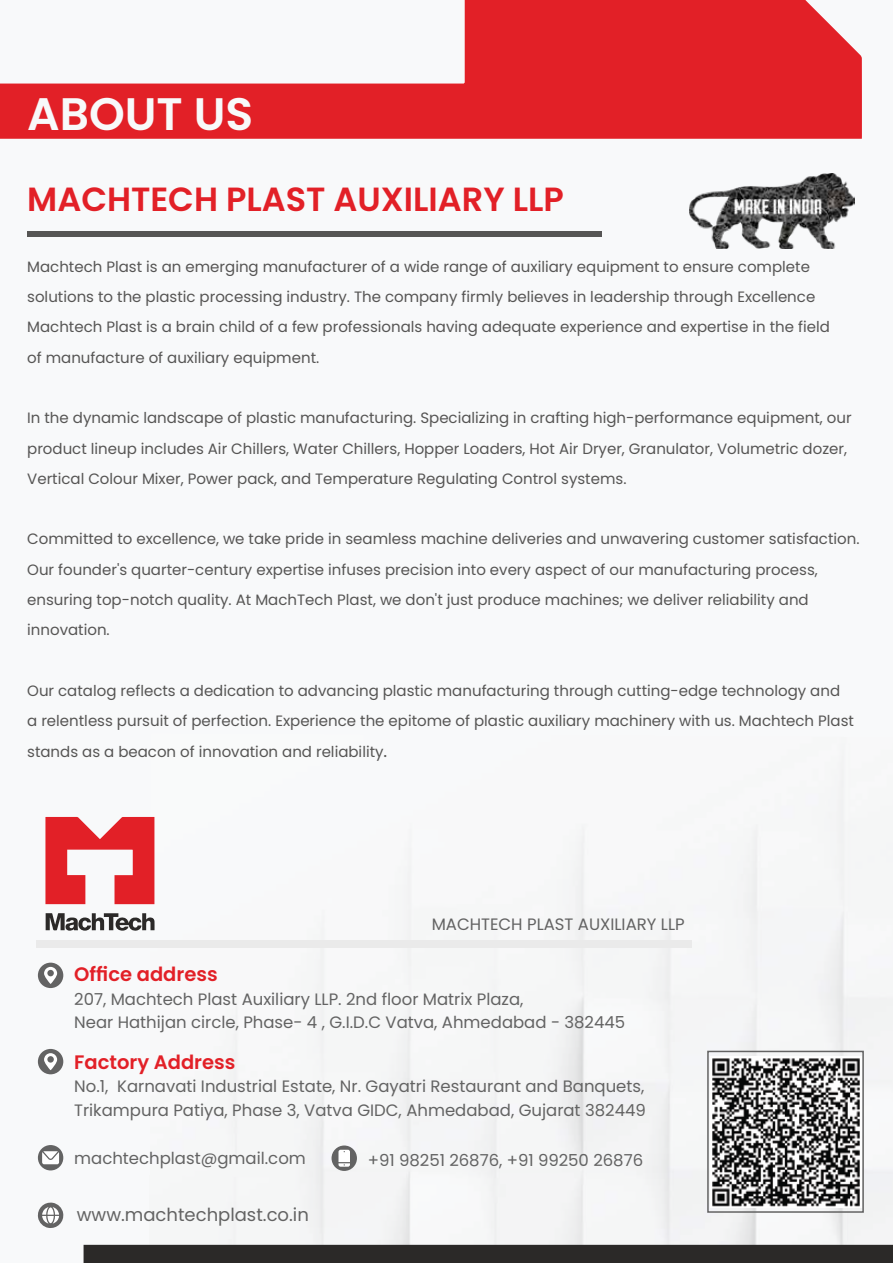
<style>
.page{position:relative;width:893px;height:1263px;background:#f8f9fa}
.page>*{position:absolute;margin:0;border:0;box-sizing:border-box;transform-origin:0 0}
.t1{font:600 45.6px "Poppins";color:#f8f9fa}
.t2{font:600 33.45px "Poppins";color:#e22027}
.t3{font:600 19.5px "Poppins";color:#e22027}
.t4{font:18px "Poppins";color:#636363}
.t5{font:16.5px/23.5px "Poppins";color:#636363}
.t6{font:15px/30.3px "Poppins";color:#565554}
.s1{font-size:17.55px}
</style>
<div class="page">
<img style="left:147px;top:816px;width:746px;height:429px">
<div style="left:84px;top:1245px;width:809px;height:18px;background:#2b2928"></div>
<svg style="left:0;top:0;width:862px;height:139px;fill:#e22027"></svg>
<svg style="left:45px;top:817px;width:109px;height:87px"></svg>
<svg style="left:46px;top:913px;width:109px;height:18px"></svg>
<div style="left:36px;top:941px;width:656px;height:7px;background:#eaeaea"></div>
<div style="left:38px;top:1049px;width:25px;height:25px;background:#636363;border-radius:50%"></div>
<svg style="left:44px;top:1053px;width:13px;height:17px"></svg>
<div style="left:38px;top:963px;width:25px;height:25px;background:#636363;border-radius:50%"></div>
<svg style="left:44px;top:967px;width:13px;height:17px"></svg>
<svg style="left:37px;top:1202px;width:27px;height:26px"></svg>
<div style="left:38px;top:1145px;width:25px;height:25px;background:#636363;border-radius:50%"></div>
<svg style="left:42px;top:1151px;width:17px;height:13px"></svg>
<div style="left:332px;top:1145px;width:25px;height:26px;background:#636363;border-radius:50%"></div>
<svg style="left:338px;top:1150px;width:12px;height:17px"></svg>
<div style="left:27px;top:231px;width:574px;height:6px;background:#565554"></div>
<img style="left:690px;top:173px;width:165px;height:76px">
<img style="left:710px;top:1056px;width:151px;height:151px">
<div style="left:707px;top:1051px;width:157px;height:162px;border:2px solid #636363"></div>
<h1 class="t1" style="left:27px;top:87px;width:227px">ABOUT US</h1>
<h2 class="t2" style="left:27px;top:180px;width:538px">MACHTECH PLAST AUXILIARY LLP</h2>
<p class="t6" style="left:27px;top:251px;width:804px">Machtech Plast is an emerging manufacturer of a wide range of auxiliary equipment to ensure complete solutions to the plastic processing industry. The company firmly believes in leadership through Excellence Machtech Plast is a brain child of a few professionals having adequate experience and expertise in the field of manufacture of auxiliary equipment.</p>
<p class="t6" style="left:27px;top:403px;width:826px">In the dynamic landscape of plastic manufacturing. Specializing in crafting high-performance equipment, our product lineup includes Air Chillers, Water Chillers, Hopper Loaders, Hot Air Dryer, Granulator, Volumetric dozer,<br>Vertical Colour Mixer, Power pack, and Temperature Regulating Control systems.</p>
<p class="t6" style="left:27px;top:524px;width:834px">Committed to excellence, we take pride in seamless machine deliveries and unwavering customer satisfaction.<br>Our founder's quarter-century expertise infuses precision into every aspect of our manufacturing process, ensuring top-notch quality. At MachTech Plast, we don't just produce machines; we deliver reliability and innovation.</p>
<p class="t6" style="left:27px;top:676px;width:828px">Our catalog reflects a dedication to advancing plastic manufacturing through cutting-edge technology and a relentless pursuit of perfection. Experience the epitome of plastic auxiliary machinery with us. Machtech Plast stands as a beacon of innovation and reliability<span class="s1">.</span></p>
<p class="t5" style="left:432px;top:913px;width:255px">MACHTECH PLAST AUXILIARY LLP</p>
<h3 class="t3" style="left:74px;top:963px;width:145px">Office address</h3>
<p class="t5" style="left:74px;top:987px;width:553px">207, Machtech Plast Auxiliary LLP. 2nd floor Matrix Plaza,<br>Near Hathijan circle, Phase- 4 , G.I.D.C Vatva, Ahmedabad - 382445</p>
<h3 class="t3" style="left:74px;top:1051px;width:163px">Factory Address</h3>
<p class="t5" style="left:74px;top:1075px;width:573px">No.1, Karnavati Industrial Estate, Nr. Gayatri Restaurant and Banquets,<br>Trikampura Patiya, Phase 3, Vatva GIDC, Ahmedabad, Gujarat 382449</p>
<p class="t5" style="left:74px;top:1146px;width:233px">machtechplast@gmail.com</p>
<p class="t5" style="left:368px;top:1148px;width:277px">+91 98251 26876, +91 99250 26876</p>
<p class="t4" style="left:77px;top:1204px;width:234px">www.machtechplast.co.in</p>
</div>
